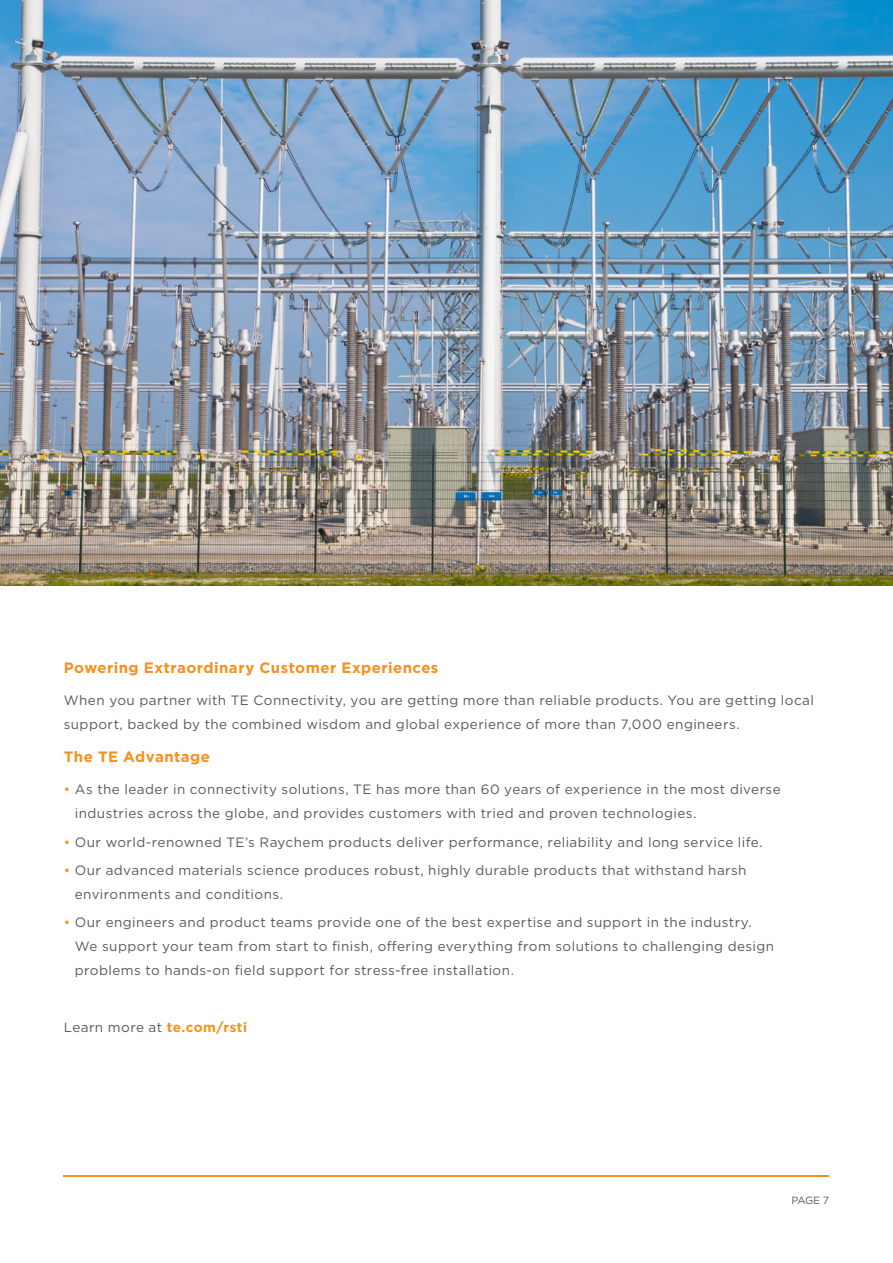
<style>
.page{position:relative;width:893px;height:1263px;background:#fff}
.page>*{position:absolute;margin:0;border:0;box-sizing:border-box;transform-origin:0 0}
.t1{font:700 15px "Gotham";letter-spacing:.03em;color:#f7901e}
.t2{font:13.5px/24px "Gotham";letter-spacing:.03em;color:#58595b}
.t3{font:10.5px "Gotham";color:#58595b}
.s1{color:#f7901e}
.s2{font-weight:700;color:#f7901e}
</style>
<div class="page">
<img style="left:0;top:0;width:893px;height:585px">
<hr style="left:64px;top:1176px;width:765px;height:1px;background:#f7901e">
<p class="t1" style="left:64px;top:657px;width:376px">Powering Extraordinary Customer Experiences</p>
<p class="t2" style="left:64px;top:688px;width:752px">When you partner with TE Connectivity, you are getting more than reliable products. You are getting local support, backed by the combined wisdom and global experience of more than 7,000 engineers.</p>
<p class="t1" style="left:64px;top:746px;width:148px">The TE Advantage</p>
<p class="t2" style="left:75px;top:777px;width:707px;text-indent:-11px"><span class="s1">•</span> As the leader in connectivity solutions, TE has more than 60 years of experience in the most diverse industries across the globe, and provides customers with tried and proven technologies.</p>
<p class="t2" style="left:64px;top:829px;width:700px"><span class="s1">•</span> Our world-renowned TE’s Raychem products deliver performance, reliability and long service life.</p>
<p class="t2" style="left:75px;top:858px;width:673px;text-indent:-11px"><span class="s1">•</span> Our advanced materials science produces robust, highly durable products that withstand harsh environments and conditions.</p>
<p class="t2" style="left:75px;top:910px;width:701px;text-indent:-11px"><span class="s1">•</span> Our engineers and product teams provide one of the best expertise and support in the industry.<br>We support your team from start to finish, offering everything from solutions to challenging design problems to hands-on field support for stress-free installation.</p>
<p class="t2" style="left:64px;top:1014px;width:185px">Learn more at <span class="s2">te.com/rsti</span></p>
<p class="t3" style="left:791px;top:1193px;width:39px">PAGE 7</p>
</div>
